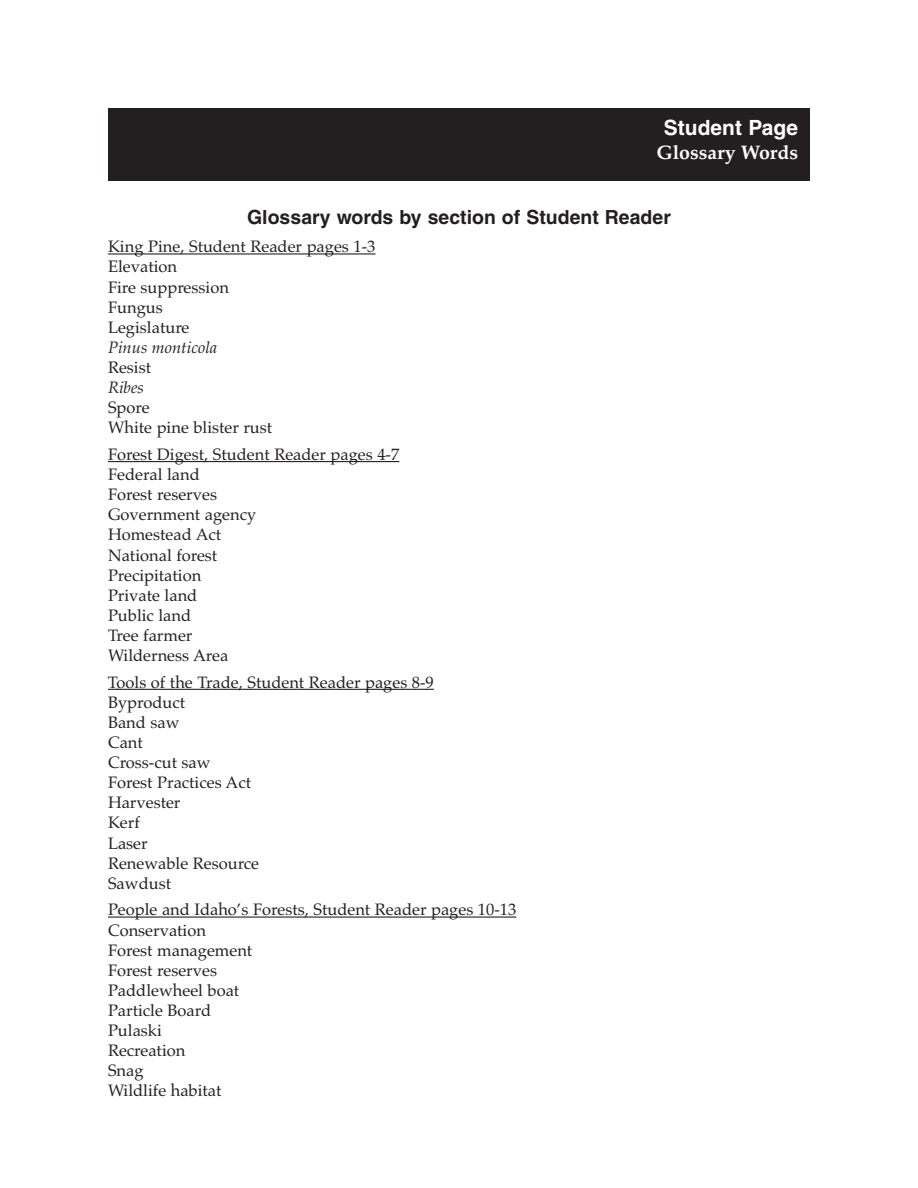
<style>
.page{position:relative;width:918px;height:1188px;background:#fff}
.page>*{position:absolute;margin:0;border:0;box-sizing:border-box;transform-origin:0 0}
.t1{font:700 21px "Helvetica";color:#fff}
.t2{font:700 19.5px "Helvetica";color:#231f20}
.t3{font:700 19.5px "Palatino";color:#fff}
.t4{font:16.5px/20.1px "Palatino";color:#231f20}
.t5{font:italic 16.5px "Palatino";color:#231f20}
</style>
<div class="page">
<hr style="left:108px;top:253px;width:267px;height:2px;background:#231f20">
<svg style="left:108px;top:461px;width:24px;height:1px"></svg>
<hr style="left:132px;top:461px;width:267px;height:1px;background:#231f20">
<hr style="left:117px;top:689px;width:91px;height:1px;background:#231f20">
<hr style="left:206px;top:689px;width:228px;height:1px;background:#231f20">
<hr style="left:108px;top:917px;width:170px;height:1px;background:#231f20">
<hr style="left:277px;top:917px;width:239px;height:1px;background:#231f20">
<div style="left:108px;top:108px;width:702px;height:72px;background:#231f20"></div>
<p class="t1" style="left:664px;top:119px;width:136px">Student Page</p>
<p class="t3" style="left:657px;top:141px;width:143px">Glossary Words</p>
<p class="t2" style="left:247px;top:210px;width:425px">Glossary words by section of Student Reader</p>
<p class="t4" style="left:108px;top:237px;width:269px">King Pine, Student Reader pages 1-3<br>Elevation<br>Fire suppression<br>Fungus<br>Legislature</p>
<p class="t5" style="left:108px;top:338px;width:111px">Pinus monticola</p>
<p class="t4" style="left:108px;top:357px;width:45px">Resist</p>
<p class="t5" style="left:108px;top:378px;width:38px">Ribes</p>
<p class="t4" style="left:108px;top:397px;width:166px">Spore<br>White pine blister rust</p>
<p class="t4" style="left:108px;top:444px;width:293px">Forest Digest, Student Reader pages 4-7<br>Federal land<br>Forest reserves<br>Government agency<br>Homestead Act<br>National forest<br>Precipitation<br>Private land<br>Public land<br>Tree farmer<br>Wilderness Area</p>
<p class="t4" style="left:108px;top:672px;width:327px">Tools of the Trade, Student Reader pages 8-9<br>Byproduct<br>Band saw<br>Cant<br>Cross-cut saw<br>Forest Practices Act<br>Harvester<br>Kerf<br>Laser<br>Renewable Resource<br>Sawdust</p>
<p class="t4" style="left:108px;top:900px;width:410px">People and Idaho’s Forests, Student Reader pages 10-13<br>Conservation<br>Forest management<br>Forest reserves<br>Paddlewheel boat<br>Particle Board<br>Pulaski<br>Recreation<br>Snag<br>Wildlife habitat</p>
</div>
